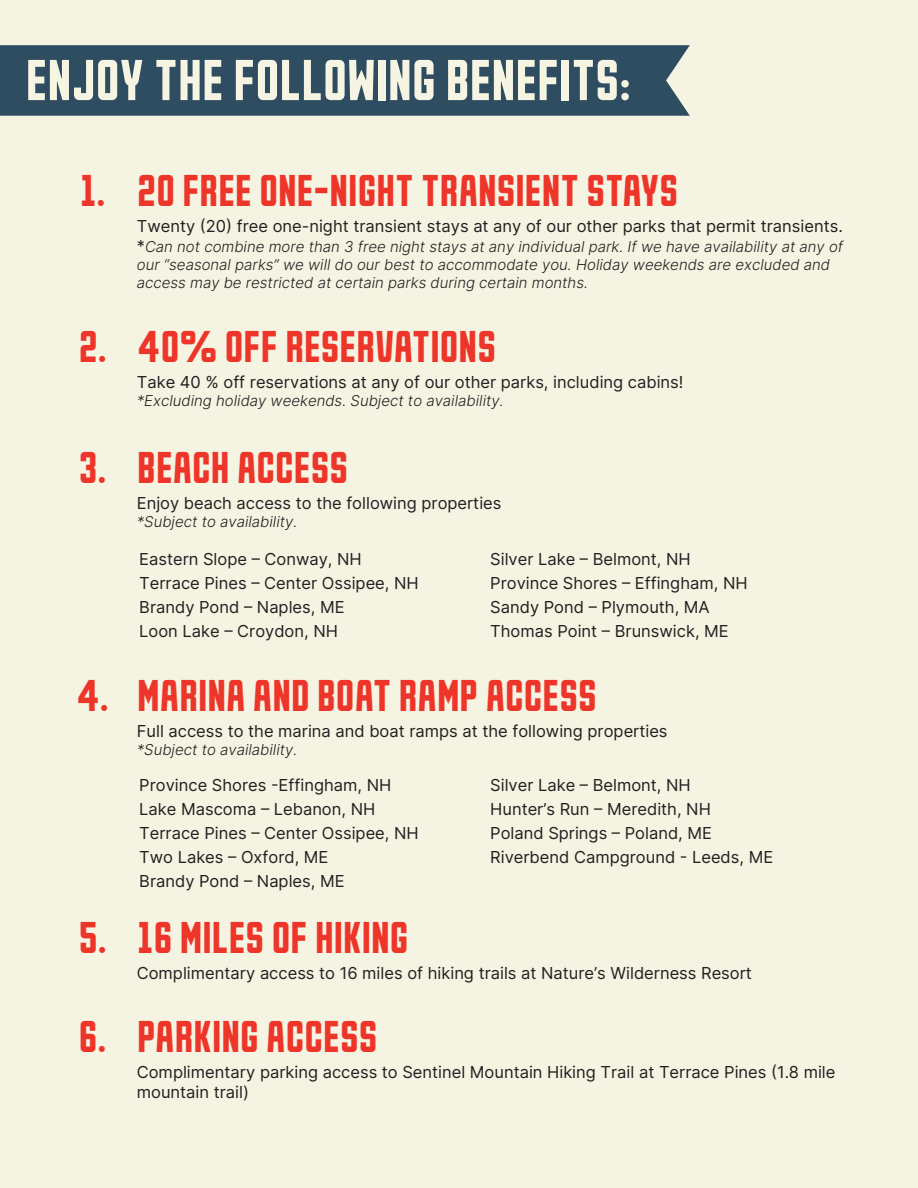
<style>
.page{position:relative;width:918px;height:1188px;background:#f5f3e2}
.page>*{position:absolute;margin:0;border:0;box-sizing:border-box;transform-origin:0 0}
.t1{font:50.25px "Brumder";color:#f6f4e2}
.t2{font:39px "Brumder";color:#ee3529}
.t3{font:16.5px/24px "Inter";color:#231f20}
.t4{font:15px/18px "Inter";color:#231f20}
.s1{font-size:16.5px}
</style>
<div class="page">
<div style="left:0;top:45px;width:690px;height:71px;background:#2f4d61"></div>
<h1 class="t1" style="left:26px;top:46px;width:607px">ENJOY THE FOLLOWING BENEFITS:</h1>
<h2 class="t2" style="left:80px;top:165px;width:600px">1. 20 FREE ONE-NIGHT TRANSIENT STAYS</h2>
<p class="t3" style="left:137px;top:214px;width:708px">Twenty (20) free one-night transient stays at any of our other parks that permit transients.</p>
<p class="t4" style="left:137px;top:237px;width:708px"><span class="s1">*</span>Can not combine more than 3 free night stays at any individual park. If we have availability at any of our “seasonal parks” we will do our best to accommodate you. Holiday weekends are excluded and access may be restricted at certain parks during certain months.</p>
<h2 class="t2" style="left:79px;top:320px;width:419px">2. 40% OFF RESERVATIONS</h2>
<p class="t3" style="left:137px;top:369px;width:548px">Take 40 % off reservations at any of our other parks, including cabins!</p>
<p class="t4" style="left:137px;top:391px;width:368px">*Excluding holiday weekends. Subject to availability.</p>
<h2 class="t2" style="left:79px;top:441px;width:271px">3. BEACH ACCESS</h2>
<p class="t3" style="left:137px;top:490px;width:366px">Enjoy beach access to the following properties</p>
<p class="t4" style="left:137px;top:512px;width:162px">*Subject to availability.</p>
<p class="t3" style="left:139px;top:546px;width:281px">Eastern Slope – Conway, NH<br>Terrace Pines – Center Ossipee, NH<br>Brandy Pond – Naples, ME<br>Loon Lake – Croydon, NH</p>
<p class="t3" style="left:490px;top:546px;width:259px">Silver Lake – Belmont, NH<br>Province Shores – Effingham, NH<br>Sandy Pond – Plymouth, MA<br>Thomas Point – Brunswick, ME</p>
<h2 class="t2" style="left:77px;top:669px;width:522px">4. MARINA AND BOAT RAMP ACCESS</h2>
<p class="t3" style="left:137px;top:719px;width:532px">Full access to the marina and boat ramps at the following properties</p>
<p class="t4" style="left:137px;top:740px;width:162px">*Subject to availability.</p>
<p class="t3" style="left:139px;top:773px;width:281px">Province Shores -Effingham, NH<br>Lake Mascoma – Lebanon, NH<br>Terrace Pines – Center Ossipee, NH<br>Two Lakes – Oxford, ME<br>Brandy Pond – Naples, ME</p>
<p class="t3" style="left:490px;top:773px;width:284px">Silver Lake – Belmont, NH<br>Hunter’s Run – Meredith, NH<br>Poland Springs – Poland, ME<br>Riverbend Campground - Leeds, ME</p>
<h2 class="t2" style="left:79px;top:911px;width:331px">5. 16 MILES OF HIKING</h2>
<p class="t3" style="left:137px;top:960px;width:617px">Complimentary access to 16 miles of hiking trails at Nature’s Wilderness Resort</p>
<h2 class="t2" style="left:79px;top:1010px;width:300px">6. PARKING ACCESS</h2>
<p class="t3" style="left:137px;top:1062px;width:700px;line-height:19.8px">Complimentary parking access to Sentinel Mountain Hiking Trail at Terrace Pines (1.8 mile mountain trail)</p>
</div>
